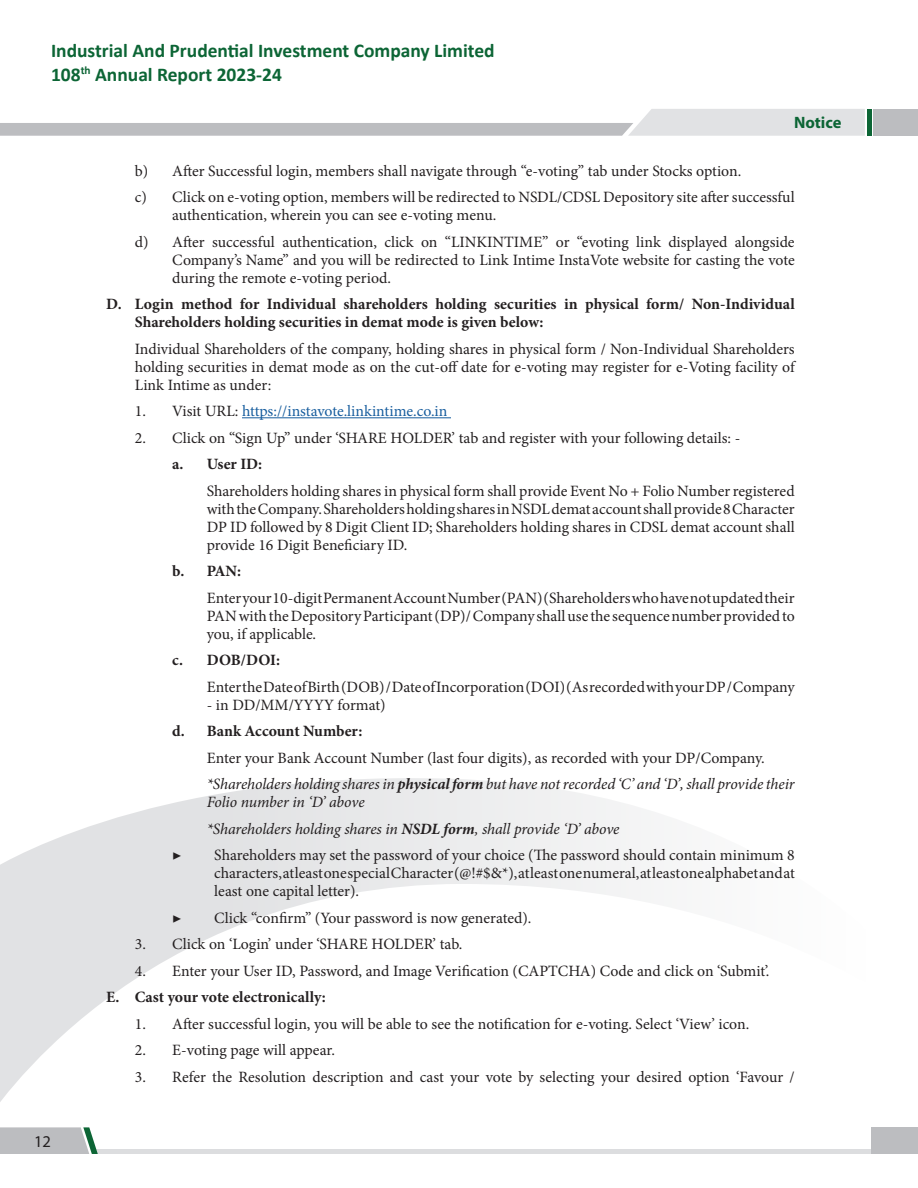
<style>
.page{position:relative;width:918px;height:1188px;background:#fff}
.page>*{position:absolute;margin:0;border:0;box-sizing:border-box;transform-origin:0 0}
.t1{font:700 19.5px/23.4px "Calibri";color:#0c6535}
.t2{font:700 16.5px "Myriad Pro";color:#0c6535}
.t3{font:16.5px "Myriad Pro";color:#231f20}
.t4{font:15.75px/18px "Minion Pro";color:#231f20;text-align:justify}
.t5{font:700 15.75px/18px "Minion Pro";color:#231f20}
.t6{font:italic 15.75px/18px "Minion Pro";letter-spacing:-.01em;color:#231f20}
.t7{font:15.75px "Minion Pro";color:#175d9e}
.s1{color:#231f20}
.s2{font-weight:700}
</style>
<div class="page">
<svg style="left:0;top:778px;width:651px;height:324px"></svg>
<hr style="left:867px;top:109px;width:4px;height:27px;background:#0c6535">
<svg style="left:0;top:109px;width:865px;height:27px"></svg>
<div style="left:96px;top:1149px;width:822px;height:5px;background:#dcdddf"></div>
<svg style="left:0;top:1127px;width:98px;height:27px;background:#b7bdbc"></svg>
<div style="left:871px;top:1127px;width:47px;height:27px;background:#bcbdc0"></div>
<div style="left:873px;top:109px;width:45px;height:27px;background:#bcbdc0"></div>
<hr style="left:242px;top:417px;width:209px;height:1px;background:#175d9e">
<p class="t1" style="left:51px;top:39px;width:445px">Industrial And Prudential Investment Company Limited<br>108<sup>th</sup> Annual Report 2023-24</p>
<p class="t2" style="left:794px;top:114px;width:49px">Notice</p>
<p class="t3" style="left:34px;top:1131px;width:18px">12</p>
<p class="t4" style="left:135px;top:162px;width:608px">b) After Successful login, members shall navigate through “e-voting” tab under Stocks option.</p>
<p class="t4" style="left:172px;top:188px;width:624px;text-indent:-37px">c) Click on e-voting option, members will be redirected to NSDL/CDSL Depository site after successful authentication, wherein you can see e-voting menu.</p>
<p class="t4" style="left:172px;top:233px;width:624px;text-indent:-37px">d) After successful authentication, click on “LINKINTIME” or “evoting link displayed alongside Company’s Name” and you will be redirected to Link Intime InstaVote website for casting the vote during the remote e-voting period.</p>
<p class="t5" style="left:135px;top:295px;width:661px;text-indent:-28px">D. Login method for Individual shareholders holding securities in physical form/ Non-Individual<br>Shareholders holding securities in demat mode is given below:</p>
<p class="t4" style="left:135px;top:340px;width:661px">Individual Shareholders of the company, holding shares in physical form / Non-Individual Shareholders holding securities in demat mode as on the cut-off date for e-voting may register for e-Voting facility of Link Intime as under:</p>
<p class="t7" style="left:135px;top:401px;width:314px"><span class="s1">1. Visit URL:</span> https://instavote.linkintime.co.in</p>
<p class="t4" style="left:135px;top:429px;width:607px">2. Click on “Sign Up” under ‘SHARE HOLDER’ tab and register with your following details: -</p>
<p class="t5" style="left:172px;top:455px;width:92px">a. User ID:</p>
<p class="t4" style="left:207px;top:482px;width:589px">Shareholders holding shares in physical form shall provide Event No + Folio Number registered with the Company. Shareholders holding shares in NSDL demat account shall provide 8 Character DP ID followed by 8 Digit Client ID; Shareholders holding shares in CDSL demat account shall provide 16 Digit Beneficiary ID.</p>
<p class="t5" style="left:172px;top:562px;width:70px">b. PAN:</p>
<p class="t4" style="left:207px;top:589px;width:589px">Enter your 10-digit Permanent Account Number (PAN) (Shareholders who have not updated their PAN with the Depository Participant (DP)/ Company shall use the sequence number provided to you, if applicable.</p>
<p class="t5" style="left:172px;top:651px;width:109px">c. DOB/DOI:</p>
<p class="t4" style="left:207px;top:678px;width:589px">Enter the Date of Birth (DOB) / Date of Incorporation (DOI) (As recorded with your DP / Company</p>
<p class="t4" style="left:207px;top:696px;width:180px">- in DD/MM/YYYY format)</p>
<p class="t5" style="left:172px;top:722px;width:192px">d. Bank Account Number:</p>
<p class="t4" style="left:207px;top:749px;width:560px">Enter your Bank Account Number (last four digits), as recorded with your DP/Company.</p>
<p class="t6" style="left:207px;top:775px;width:589px">*Shareholders holding shares in <span class="s2">physical form</span> but have not recorded ‘C’ and ‘D’, shall provide their<br>Folio number in ‘D’ above</p>
<p class="t6" style="left:207px;top:820px;width:414px">*Shareholders holding shares in <span class="s2">NSDL form</span>, shall provide ‘D’ above</p>
<p class="t4" style="left:172px;top:846px;width:11px">▶</p>
<p class="t4" style="left:214px;top:846px;width:582px">Shareholders may set the password of your choice (The password should contain minimum 8 characters, at least one special Character (@!#$&amp;*), at least one numeral, at least one alphabet and at least one capital letter).</p>
<p class="t4" style="left:172px;top:909px;width:11px">▶</p>
<p class="t4" style="left:214px;top:909px;width:319px">Click “confirm” (Your password is now generated).</p>
<p class="t4" style="left:135px;top:935px;width:329px">3. Click on ‘Login’ under ‘SHARE HOLDER’ tab.</p>
<p class="t4" style="left:135px;top:962px;width:636px">4. Enter your User ID, Password, and Image Verification (CAPTCHA) Code and click on ‘Submit’.</p>
<p class="t5" style="left:106px;top:988px;width:221px">E. Cast your vote electronically:</p>
<p class="t4" style="left:135px;top:1015px;width:616px">1. After successful login, you will be able to see the notification for e-voting. Select ‘View’ icon.</p>
<p class="t4" style="left:135px;top:1041px;width:202px">2. E-voting page will appear.</p>
<p class="t4" style="left:135px;top:1068px;width:661px">3. Refer the Resolution description and cast your vote by selecting your desired option ‘Favour /</p>
</div>
